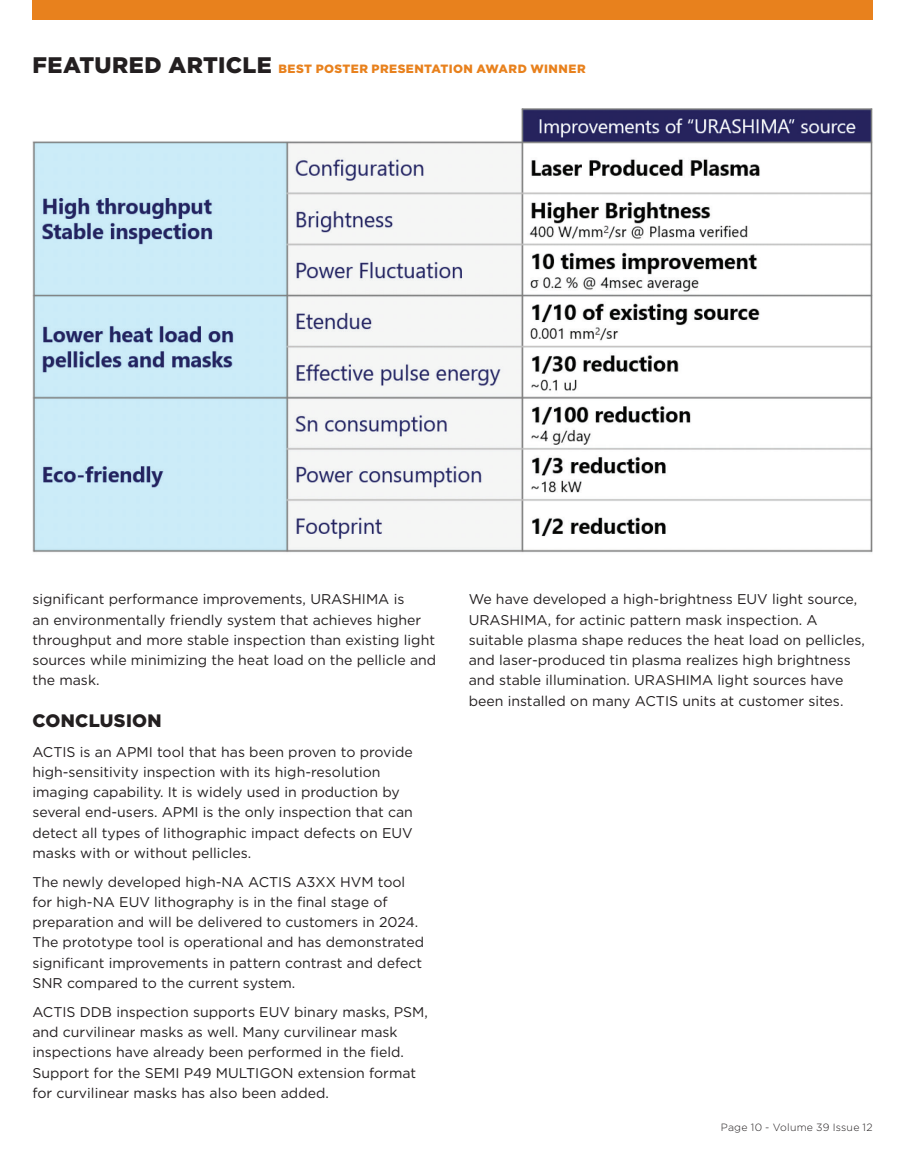
<style>
.page{position:relative;width:905px;height:1161px;background:#fff}
.page>*{position:absolute;margin:0;border:0;box-sizing:border-box;transform-origin:0 0}
.t1{font:900 18px "Gotham";letter-spacing:.02em;color:#231f20}
.t2{font:14.1px/20.2px "Gotham";color:#231f20}
.t3{font:900 12px "Gotham";letter-spacing:.03em;color:#e8811d}
.t4{font:300 10.5px "Gotham";letter-spacing:.02em;color:#231f20}
.s1{font-size:22.5px;color:#231f20}
</style>
<div class="page">
<div style="left:32px;top:0;width:840px;height:19px;background:#e8811d"></div>
<img style="left:32px;top:108px;width:840px;height:445px">
<p class="t3" style="left:32px;top:60px;width:554px"><span class="s1">FEATURED ARTICLE</span> BEST POSTER PRESENTATION AWARD WINNER</p>
<p class="t2" style="left:32px;top:589px;width:405px">significant performance improvements, URASHIMA is<br>an environmentally friendly system that achieves higher throughput and more stable inspection than existing light sources while minimizing the heat load on the pellicle and the mask.</p>
<p class="t1" style="left:32px;top:708px;width:131px">CONCLUSION</p>
<p class="t2" style="left:32px;top:741px;width:382px">ACTIS is an APMI tool that has been proven to provide high-sensitivity inspection with its high-resolution imaging capability. It is widely used in production by several end-users. APMI is the only inspection that can detect all types of lithographic impact defects on EUV masks with or without pellicles.</p>
<p class="t2" style="left:32px;top:871px;width:393px">The newly developed high-NA ACTIS A3XX HVM tool for high-NA EUV lithography is in the final stage of preparation and will be delivered to customers in 2024.<br>The prototype tool is operational and has demonstrated significant improvements in pattern contrast and defect SNR compared to the current system.</p>
<p class="t2" style="left:32px;top:1001px;width:397px">ACTIS DDB inspection supports EUV binary masks, PSM, and curvilinear masks as well. Many curvilinear mask inspections have already been performed in the field.<br>Support for the SEMI P49 MULTIGON extension format for curvilinear masks has also been added.</p>
<p class="t2" style="left:468px;top:589px;width:398px">We have developed a high-brightness EUV light source, URASHIMA, for actinic pattern mask inspection. A suitable plasma shape reduces the heat load on pellicles, and laser-produced tin plasma realizes high brightness and stable illumination. URASHIMA light sources have been installed on many ACTIS units at customer sites.</p>
<p class="t4" style="left:720px;top:1120px;width:153px">Page 10 - Volume 39 Issue 12</p>
</div>
